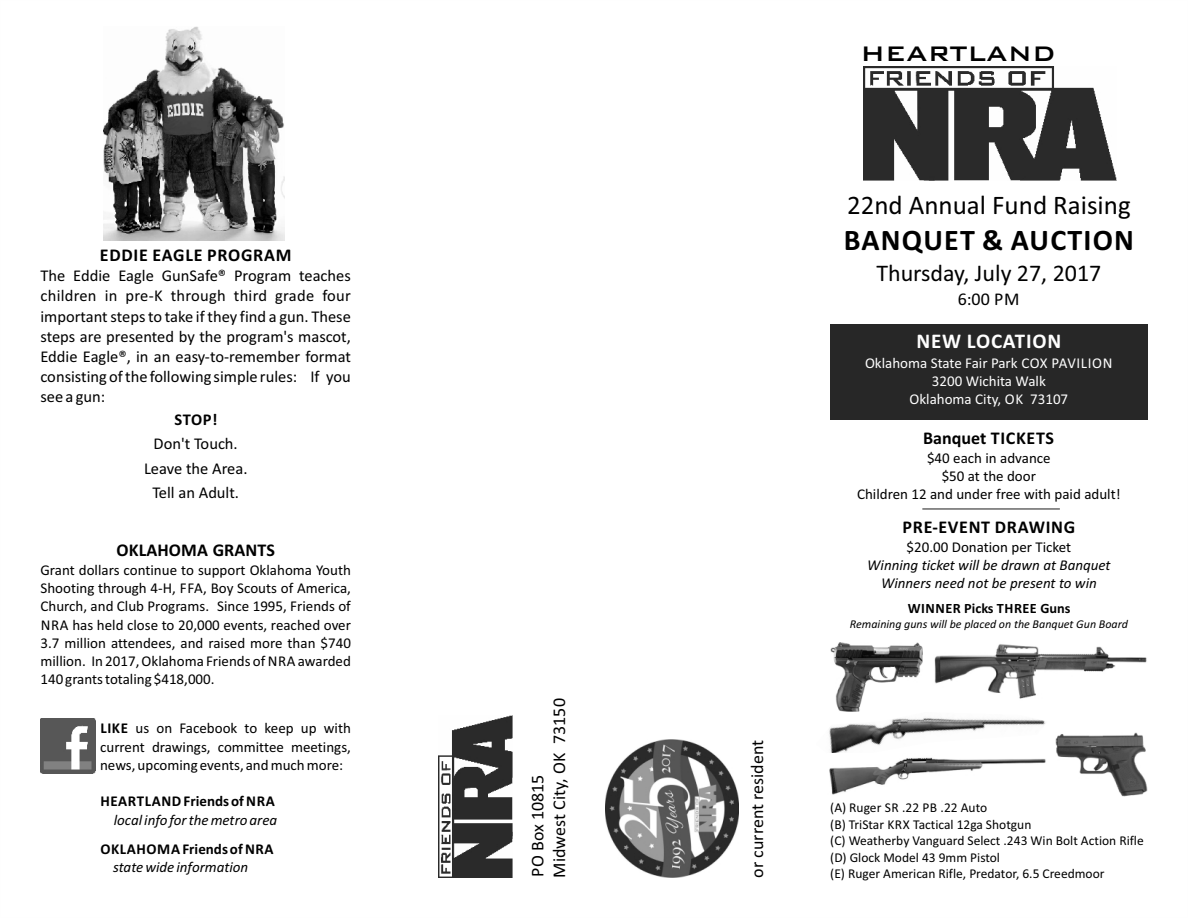
<style>
.page{position:relative;width:1188px;height:918px;background:#fff}
.page>*{position:absolute;margin:0;border:0;box-sizing:border-box;transform-origin:0 0}
.t1{font:700 30px "Calibri";letter-spacing:.04em;color:#000}
.t2{font:500 28.05px "Bank Gothic BT";color:#000}
.t3{font:27px "Calibri";color:#000}
.t4{font:24px "Calibri";color:#000}
.t5{font:700 21px "Calibri";letter-spacing:.04em;color:#fefefe}
.t6{font:18px/21.9px "Calibri";color:#000}
.t7{font:700 18px "Calibri";letter-spacing:.04em;color:#000}
.t8{font:700 18px "Calibri";letter-spacing:.015em;color:#000}
.t9{font:700 18px "Calibri";letter-spacing:.005em;color:#000}
.t10{font:16.5px/20.1px "Calibri";color:#000;text-align:justify}
.t11{font:700 16.5px "Calibri";color:#000}
.t12{font:15px/18.3px "Calibri";color:#000;text-align:justify}
.t13{font:italic 15px/18.3px "Calibri";color:#000;text-align:center}
.t14{font:15px/18.3px "Calibri";color:#fefefe;text-align:center}
.t15{font:700 15px "Calibri";letter-spacing:.04em;color:#000}
.t16{font:700 14.25px "Calibri";letter-spacing:.035em;color:#000}
.t17{font:13.5px/16.5px "Calibri";color:#000}
.t18{font:italic 12px "Calibri";color:#000}
.s1{font-weight:700}
</style>
<div class="page">
<img style="left:103px;top:27px;width:182px;height:214px">
<hr style="left:922px;top:508px;width:138px;height:2px;background:#353535">
<div style="left:830px;top:324px;width:318px;height:96px;background:#272727"></div>
<img style="left:439px;top:715px;width:73px;height:163px">
<img style="left:863px;top:66px;width:253px;height:114px">
<img style="left:40px;top:718px;width:55px;height:55px">
<img style="left:606px;top:739px;width:132px;height:138px">
<img style="left:830px;top:642px;width:93px;height:70px">
<img style="left:934px;top:644px;width:213px;height:55px">
<img style="left:829px;top:717px;width:216px;height:36px">
<img style="left:1056px;top:733px;width:91px;height:64px">
<img style="left:829px;top:757px;width:217px;height:38px">
<p class="t7" style="left:100px;top:247px;width:193px">EDDIE EAGLE PROGRAM</p>
<p class="t10" style="left:40px;top:267px;width:312px">The Eddie Eagle GunSafe® Program teaches children in pre-K through third grade four important steps to take if they find a gun. These steps are presented by the program's mascot, Eddie Eagle®, in an easy-to-remember format consisting of the following simple rules: If you see a gun:</p>
<p class="t11" style="left:174px;top:413px;width:44px">STOP!</p>
<p class="t10" style="left:144px;top:433px;width:105px;line-height:24.2px;text-align:center">Don't Touch.<br>Leave the Area.<br>Tell an Adult.</p>
<p class="t9" style="left:117px;top:542px;width:160px">OKLAHOMA GRANTS</p>
<p class="t12" style="left:40px;top:562px;width:312px">Grant dollars continue to support Oklahoma Youth Shooting through 4-H, FFA, Boy Scouts of America, Church, and Club Programs. Since 1995, Friends of NRA has held close to 20,000 events, reached over 3.7 million attendees, and raised more than $740 million. In 2017, Oklahoma Friends of NRA awarded 140 grants totaling $418,000.</p>
<p class="t12" style="left:100px;top:720px;width:252px"><span class="s1">LIKE</span> us on Facebook to keep up with current drawings, committee meetings, news, upcoming events, and much more:</p>
<p class="t15" style="left:100px;top:795px;width:176px">HEARTLANDFriends of NRA</p>
<p class="t13" style="left:114px;top:812px;width:165px">local info for the metro area</p>
<p class="t15" style="left:100px;top:843px;width:175px">OKLAHOMA Friends of NRA</p>
<p class="t13" style="left:113px;top:860px;width:137px">state wide information</p>
<p class="t6" style="left:528px;top:878px;width:181px;rotate:-90deg">PO Box 10815<br>Midwest City, OK 73150</p>
<p class="t6" style="left:748px;top:878px;width:139px;rotate:-90deg">or current resident</p>
<h2 class="t2" style="left:860px;top:40px;width:197px">HEARTLAND</h2>
<h3 class="t3" style="left:847px;top:194px;width:285px">22nd Annual Fund Raising</h3>
<h1 class="t1" style="left:844px;top:228px;width:292px">BANQUET &amp; AUCTION</h1>
<h3 class="t4" style="left:876px;top:263px;width:226px">Thursday, July 27, 2017</h3>
<p class="t6" style="left:958px;top:289px;width:63px">6:00 PM</p>
<h3 class="t5" style="left:916px;top:332px;width:146px">NEW LOCATION</h3>
<p class="t14" style="left:865px;top:355px;width:249px">Oklahoma State Fair Park COX PAVILION<br>3200 Wichita Walk<br>Oklahoma City, OK 73107</p>
<p class="t8" style="left:923px;top:430px;width:132px">Banquet TICKETS</p>
<p class="t12" style="left:857px;top:450px;width:265px;text-align:center">$40 each in advance<br>$50 at the door<br>Children 12 and under free with paid adult!</p>
<p class="t7" style="left:903px;top:519px;width:174px">PRE-EVENT DRAWING</p>
<p class="t12" style="left:907px;top:539px;width:166px">$20.00 Donation per Ticket</p>
<p class="t13" style="left:867px;top:557px;width:245px">Winning ticket will be drawn at Banquet<br>Winners need not be present to win</p>
<p class="t16" style="left:908px;top:602px;width:164px">WINNER Picks THREE Guns</p>
<p class="t18" style="left:850px;top:619px;width:280px">Remaining guns will be placed on the Banquet Gun Board</p>
<p class="t17" style="left:830px;top:801px;width:315px">(A) Ruger SR .22 PB .22 Auto<br>(B) TriStar KRX Tactical 12ga Shotgun<br>(C) Weatherby Vanguard Select .243 Win Bolt Action Rifle (D) Glock Model 43 9mm Pistol<br>(E) Ruger American Rifle, Predator, 6.5 Creedmoor</p>
</div>
